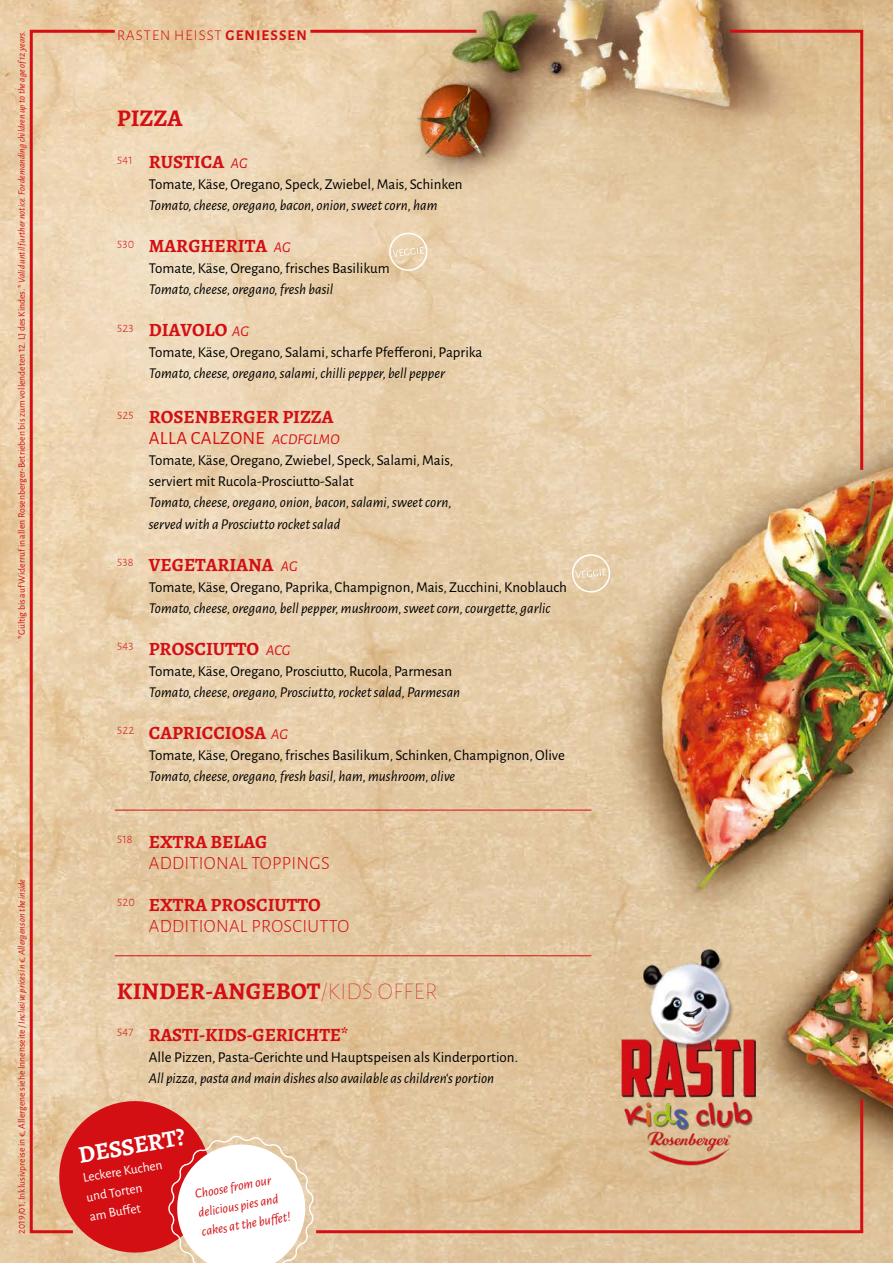
<style>
.page{position:relative;width:893px;height:1263px;background:#fff}
.page>*{position:absolute;margin:0;border:0;box-sizing:border-box;transform-origin:0 0}
.t1{font:700 24px "Alegreya";color:#d40f14}
.t2{font:700 24px "Alegreya";color:#fff}
.t3{font:700 18.75px "Alegreya";color:#d40f14}
.t4{font:300 18.75px "Alegreya Sans";letter-spacing:.015em;color:#d40f14}
.t5{font:18.75px "Alegreya Sans";letter-spacing:.015em;color:#d40f14}
.t6{font:italic 15px/21px "Alegreya Sans";color:#000}
.t7{font:15px/21px "Alegreya Sans";color:#000}
.t8{font:300 15px "Alegreya Sans";letter-spacing:.075em;color:#d40f14}
.t9{font:italic 13.5px/19.5px "Alegreya Sans";color:#d40f14}
.t10{font:13.5px/19.5px "Alegreya Sans";color:#fff}
.t11{font:9.75px "Alegreya Sans";color:#d40f14}
.s1{font-weight:500}
.s2{font-style:italic}
.s3{font-weight:700}
.s4{font-family:"Alegreya Sans";font-weight:400;font-style:italic;font-size:15px}
.s5{font-style:italic;font-size:15px}
.s6{font-family:"Alegreya Sans";font-weight:100}
</style>
<div class="page">
<img style="left:0;top:0;width:893px;height:1263px">
<svg style="left:572px;top:554px;width:38px;height:39px"></svg>
<svg style="left:389px;top:232px;width:39px;height:40px"></svg>
<hr style="left:115px;top:810px;width:476px;height:1px;background:#d40f14">
<hr style="left:115px;top:955px;width:476px;height:1px;background:#d40f14">
<svg style="left:28px;top:28px;width:90px;height:1207px"></svg>
<svg style="left:727px;top:28px;width:138px;height:445px"></svg>
<hr style="left:316px;top:1230px;width:547px;height:3px;background:#d40f14">
<hr style="left:310px;top:30px;width:166px;height:3px;background:#d40f14">
<hr style="left:860px;top:1099px;width:3px;height:132px;background:#d40f14">
<svg style="left:49px;top:1091px;width:265px;height:172px"></svg>
<img style="left:606px;top:947px;width:160px;height:232px">
<p class="t11" style="left:15px;top:639px;width:609px;rotate:-90deg"><span class="s1">*</span>Gültig bis auf Widerruf in allen Rosenberger-Betrieben bis zum vollendeten 12. LJ des Kindes. * <span class="s2">Valid until further notice. For demanding children up to the age of 12 years.</span></p>
<p class="t11" style="left:15px;top:1234px;width:357px;rotate:-90deg">2019/01, Inklusivpreise in €, Allergene siehe Innenseite / <span class="s2">Inclusive prices in €, Allergens on the inside</span></p>
<p class="t8" style="left:117px;top:25px;width:191px">RASTEN HEISST <span class="s3">GENIESSEN</span></p>
<h1 class="t1" style="left:117px;top:103px;width:67px">PIZZA</h1>
<p class="t3" style="left:117px;top:150px;width:132px"><sup>541</sup> RUSTICA <span class="s4">AG</span></p>
<p class="t7" style="left:149px;top:173px;width:315px">Tomate, Käse, Oregano, Speck, Zwiebel, Mais, Schinken</p>
<p class="t6" style="left:149px;top:194px;width:290px">Tomato, cheese, oregano, bacon, onion, sweet corn, ham</p>
<p class="t3" style="left:117px;top:234px;width:175px"><sup>530</sup> MARGHERITA <span class="s4">AG</span></p>
<p class="t7" style="left:149px;top:257px;width:243px">Tomate, Käse, Oregano, frisches Basilikum</p>
<p class="t6" style="left:149px;top:278px;width:186px">Tomato, cheese, oregano, fresh basil</p>
<p class="t3" style="left:117px;top:318px;width:134px"><sup>523</sup> DIAVOLO <span class="s4">AG</span></p>
<p class="t7" style="left:149px;top:341px;width:335px">Tomate, Käse, Oregano, Salami, scharfe Pfefferoni, Paprika</p>
<p class="t6" style="left:149px;top:362px;width:298px">Tomato, cheese, oregano, salami, chilli pepper, bell pepper</p>
<p class="t3" style="left:117px;top:405px;width:218px"><sup>525</sup> ROSENBERGER PIZZA</p>
<p class="t5" style="left:149px;top:426px;width:192px">ALLA CALZONE <span class="s5">ACDFGLMO</span></p>
<p class="t7" style="left:149px;top:449px;width:306px">Tomate, Käse, Oregano, Zwiebel, Speck, Salami, Mais, serviert mit Rucola-Prosciutto-Salat</p>
<p class="t6" style="left:149px;top:491px;width:304px">Tomato, cheese, oregano, onion, bacon, salami, sweet corn, served with a Prosciutto rocket salad</p>
<p class="t3" style="left:117px;top:552px;width:182px"><sup>538</sup> VEGETARIANA <span class="s4">AG</span></p>
<p class="t7" style="left:149px;top:575px;width:420px">Tomate, Käse, Oregano, Paprika, Champignon, Mais, Zucchini, Knoblauch</p>
<p class="t6" style="left:149px;top:596px;width:403px">Tomato, cheese, oregano, bell pepper, mushroom, sweet corn, courgette, garlic</p>
<p class="t3" style="left:117px;top:636px;width:175px"><sup>543</sup> PROSCIUTTO <span class="s4">ACG</span></p>
<p class="t7" style="left:149px;top:659px;width:305px">Tomate, Käse, Oregano, Prosciutto, Rucola, Parmesan</p>
<p class="t6" style="left:149px;top:680px;width:313px">Tomato, cheese, oregano, Prosciutto, rocket salad, Parmesan</p>
<p class="t3" style="left:117px;top:720px;width:173px"><sup>522</sup> CAPRICCIOSA <span class="s4">AG</span></p>
<p class="t7" style="left:149px;top:743px;width:418px">Tomate, Käse, Oregano, frisches Basilikum, Schinken, Champignon, Olive</p>
<p class="t6" style="left:149px;top:764px;width:308px">Tomato, cheese, oregano, fresh basil, ham, mushroom, olive</p>
<p class="t3" style="left:117px;top:829px;width:152px"><sup>518</sup> EXTRA BELAG</p>
<p class="t4" style="left:149px;top:851px;width:182px">ADDITIONAL TOPPINGS</p>
<p class="t3" style="left:117px;top:892px;width:205px"><sup>520</sup> EXTRA PROSCIUTTO</p>
<p class="t4" style="left:149px;top:914px;width:202px">ADDITIONAL PROSCIUTTO</p>
<h1 class="t1" style="left:117px;top:975px;width:322px">KINDER-ANGEBOT<span class="s6">/KIDS OFFER</span></h1>
<p class="t3" style="left:117px;top:1023px;width:233px"><sup>547</sup> RASTI-KIDS-GERICHTE*</p>
<p class="t7" style="left:149px;top:1046px;width:371px">Alle Pizzen, Pasta-Gerichte und Hauptspeisen als Kinderportion.</p>
<p class="t6" style="left:149px;top:1067px;width:347px">All pizza, pasta and main dishes also available as children‘s portion</p>
<h1 class="t2" style="left:76px;top:1140px;width:109px;rotate:-10deg">DESSERT?</h1>
<p class="t10" style="left:81px;top:1168px;width:82px;rotate:-10deg">Leckere Kuchen und Torten<br>am Buffet</p>
<p class="t9" style="left:193px;top:1183px;width:92px;rotate:-10deg">Choose from our delicious pies and cakes at the buffet!</p>
</div>
